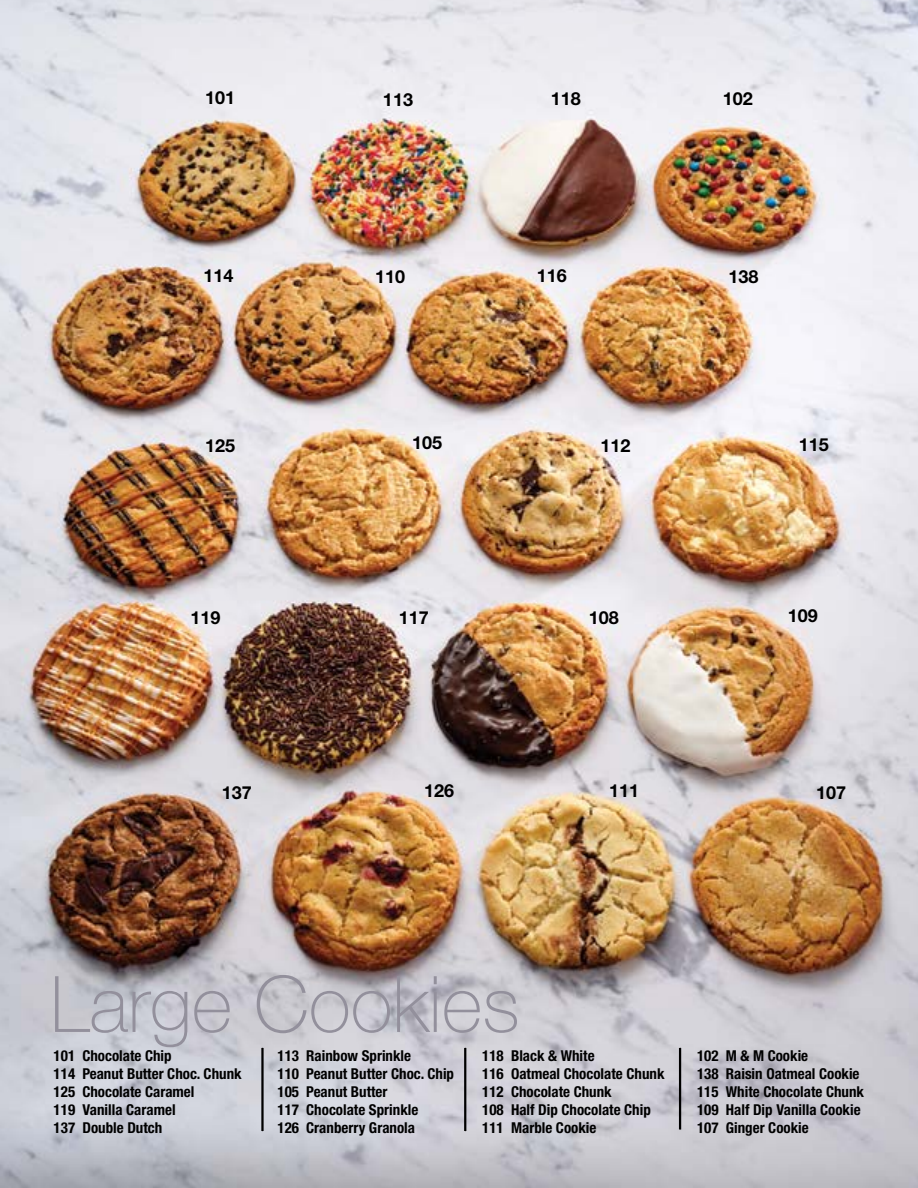
<style>
.page{position:relative;width:918px;height:1188px;background:#fff}
.page>*{position:absolute;margin:0;border:0;box-sizing:border-box;transform-origin:0 0}
.t1{font:100 78px "Helvetica Neue LT Std";color:#93909c}
.t2{font:700 18px "Helvetica Neue LT Std";color:#000}
.t3{font:700 condensed 15px/18px "Helvetica Neue LT Std";color:#000}
</style>
<div class="page">
<img style="left:0;top:0;width:918px;height:1188px">
<hr style="left:261px;top:1048px;width:3px;height:83px;background:#000">
<hr style="left:464px;top:1048px;width:2px;height:83px;background:#000">
<hr style="left:679px;top:1048px;width:2px;height:82px;background:#000">
<p class="t2" style="left:205px;top:86px;width:32px">101</p>
<p class="t2" style="left:723px;top:88px;width:32px">102</p>
<p class="t2" style="left:383px;top:88px;width:32px">113</p>
<p class="t2" style="left:551px;top:87px;width:32px">118</p>
<p class="t2" style="left:203px;top:265px;width:32px">114</p>
<p class="t2" style="left:375px;top:265px;width:32px">110</p>
<p class="t2" style="left:537px;top:265px;width:32px">116</p>
<p class="t2" style="left:728px;top:266px;width:32px">138</p>
<p class="t2" style="left:205px;top:434px;width:32px">125</p>
<p class="t2" style="left:412px;top:432px;width:32px">105</p>
<p class="t2" style="left:600px;top:434px;width:32px">112</p>
<p class="t2" style="left:799px;top:434px;width:32px">115</p>
<p class="t2" style="left:191px;top:607px;width:32px">119</p>
<p class="t2" style="left:399px;top:607px;width:32px">117</p>
<p class="t2" style="left:589px;top:606px;width:32px">108</p>
<p class="t2" style="left:788px;top:605px;width:32px">109</p>
<p class="t2" style="left:222px;top:781px;width:32px">137</p>
<p class="t2" style="left:424px;top:779px;width:32px">126</p>
<p class="t2" style="left:609px;top:779px;width:32px">111</p>
<p class="t2" style="left:816px;top:781px;width:32px">107</p>
<h1 class="t1" style="left:50px;top:960px;width:471px">Large Cookies</h1>
<p class="t3" style="left:54px;top:1046px;width:190px">101 Chocolate Chip<br>114 Peanut Butter Choc. Chunk<br>125 Chocolate Caramel<br>119 Vanilla Caramel<br>137 Double Dutch</p>
<p class="t3" style="left:277px;top:1046px;width:178px">113 Rainbow Sprinkle<br>110 Peanut Butter Choc. Chip<br>105 Peanut Butter<br>117 Chocolate Sprinkle<br>126 Cranberry Granola</p>
<p class="t3" style="left:482px;top:1046px;width:184px">118 Black &amp; White<br>116 Oatmeal Chocolate Chunk<br>112 Chocolate Chunk<br>108 Half Dip Chocolate Chip<br>111 Marble Cookie</p>
<p class="t3" style="left:697px;top:1046px;width:169px">102 M &amp; M Cookie<br>138 Raisin Oatmeal Cookie<br>115 White Chocolate Chunk<br>109 Half Dip Vanilla Cookie<br>107 Ginger Cookie</p>
</div>
